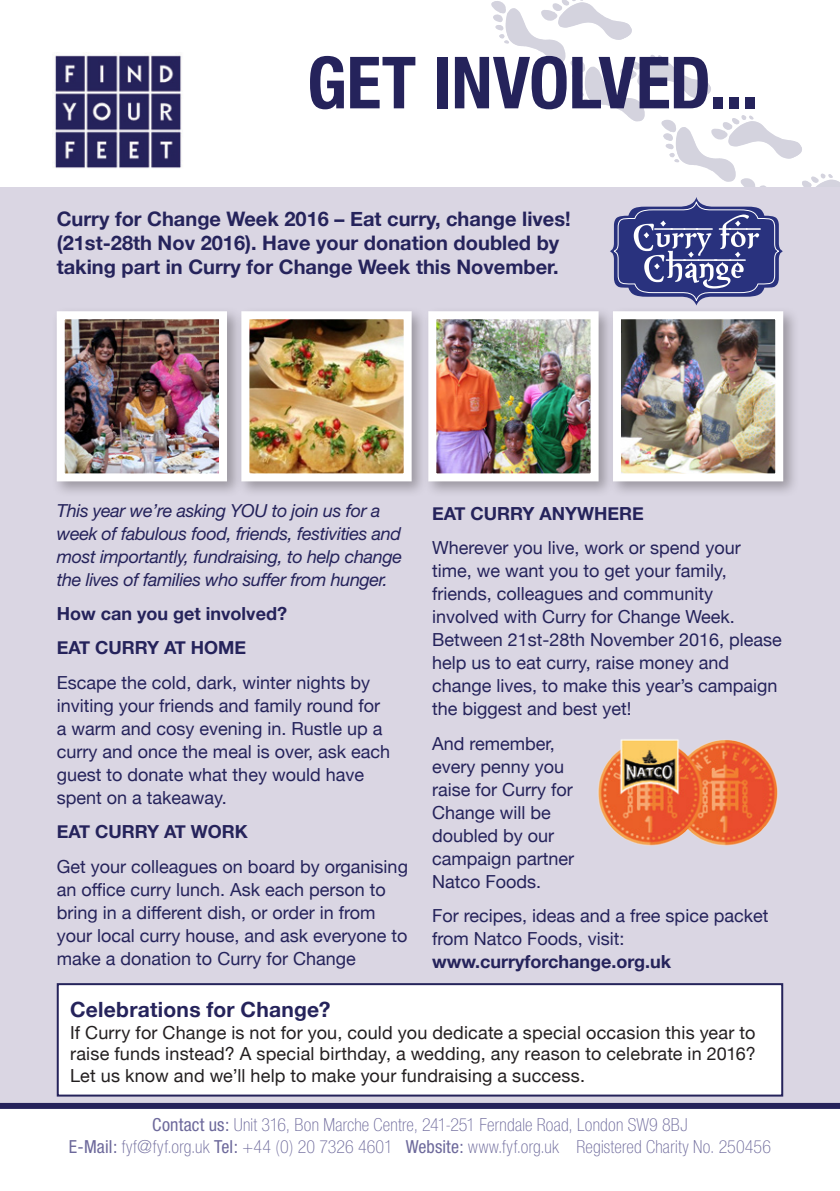
<style>
.page{position:relative;width:840px;height:1191px;background:#fff}
.page>*{position:absolute;margin:0;border:0;box-sizing:border-box;transform-origin:0 0}
.t1{font:700 condensed 72px "Helvetica Neue";letter-spacing:-.005em;color:#25235b}
.t2{font:700 21px "Helvetica Neue";letter-spacing:.01em;color:#25235b}
.t3{font:700 20px/24px "Helvetica Neue";color:#25235b}
.t4{font:18px/23px "Helvetica Neue";color:#25235b}
.t5{font:18px/21.6px "Helvetica Neue";letter-spacing:.01em;color:#231f20;text-align:justify}
.t6{font:100 condensed 18px/22px "Helvetica Neue";letter-spacing:.015em;color:#6d699b;text-align:center}
.t7{font:italic 18px/23px "Helvetica Neue";letter-spacing:-.02em;color:#25235b}
.t8{font:700 18px/34.4px "Helvetica Neue";color:#25235b}
.s1{font-weight:400}
</style>
<div class="page">
<div style="left:0;top:187px;width:839px;height:919px;background:#dad6e3"></div>
<img style="left:54px;top:53px;width:128px;height:115px">
<div style="left:0;top:1103px;width:839px;height:6px;background:#25235b"></div>
<div style="left:58px;top:984px;width:723px;height:111px;background:#fff"></div>
<div style="left:57px;top:983px;width:725px;height:113px;border:2px solid #25235b"></div>
<svg style="left:491px;top:0;width:348px;height:305px"></svg>
<img style="left:598px;top:739px;width:180px;height:107px">
<div style="left:51px;top:306px;width:193px;height:192px;background:#231f20;opacity:.35"></div>
<img style="left:66px;top:320px;width:152px;height:152px">
<div style="left:57px;top:311px;width:170px;height:170px;border:8px solid #fff"></div>
<div style="left:236px;top:306px;width:192px;height:192px;background:#231f20;opacity:.35"></div>
<img style="left:250px;top:320px;width:152px;height:152px">
<div style="left:241px;top:311px;width:170px;height:170px;border:8px solid #fff"></div>
<div style="left:607px;top:306px;width:192px;height:192px;background:#231f20;opacity:.35"></div>
<img style="left:621px;top:320px;width:152px;height:152px">
<div style="left:612px;top:311px;width:170px;height:170px;border:8px solid #fff"></div>
<div style="left:423px;top:306px;width:192px;height:192px;background:#231f20;opacity:.35"></div>
<img style="left:437px;top:320px;width:152px;height:152px">
<div style="left:428px;top:311px;width:170px;height:170px;border:8px solid #fff"></div>
<h1 class="t1" style="left:307px;top:39px;width:453px">GET INVOLVED...</h1>
<p class="t3" style="left:57px;top:208px;width:515px">Curry for Change Week 2016 – Eat curry, change lives! (21st-28th Nov 2016). Have your donation doubled by taking part in Curry for Change Week this November.</p>
<p class="t7" style="left:57px;top:498px;width:346px">This year we’re asking YOU to join us for a week of fabulous food, friends, festivities and most importantly, fundraising, to help change the lives of families who suffer from hunger.</p>
<p class="t8" style="left:57px;top:597px;width:232px">How can you get involved?<br>EAT CURRY AT HOME</p>
<p class="t4" style="left:57px;top:672px;width:335px">Escape the cold, dark, winter nights by inviting your friends and family round for a warm and cosy evening in. Rustle up a curry and once the meal is over, ask each guest to donate what they would have spent on a takeaway.</p>
<p class="t8" style="left:57px;top:815px;width:193px">EAT CURRY AT WORK</p>
<p class="t4" style="left:57px;top:855px;width:352px">Get your colleagues on board by organising an office curry lunch. Ask each person to bring in a different dish, or order in from your local curry house, and ask everyone to make a donation to Curry for Change</p>
<p class="t8" style="left:432px;top:497px;width:213px">EAT CURRY ANYWHERE</p>
<p class="t4" style="left:432px;top:537px;width:351px">Wherever you live, work or spend your time, we want you to get your family, friends, colleagues and community involved with Curry for Change Week.<br>Between 21st-28th November 2016, please help us to eat curry, raise money and change lives, to make this year’s campaign the biggest and best yet!</p>
<p class="t4" style="left:432px;top:733px;width:144px">And remember, every penny you raise for Curry for<br>Change will be doubled by our campaign partner<br>Natco Foods.</p>
<p class="t4" style="left:432px;top:905px;width:338px">For recipes, ideas and a free spice packet from Natco Foods, visit:</p>
<p class="t8" style="left:432px;top:945px;width:240px">www.curryforchange.org.uk</p>
<p class="t2" style="left:70px;top:993px;width:262px">Celebrations for Change?</p>
<p class="t5" style="left:70px;top:1022px;width:686px">If Curry for Change is not for you, could you dedicate a special occasion this year to raise funds instead? A special birthday, a wedding, any reason to celebrate in 2016?<br>Let us know and we’ll help to make your fundraising a success.</p>
<p class="t6" style="left:69px;top:1113px;width:703px"><span class="s1">Contact us:</span> Unit 316, Bon Marche Centre, 241-251 Ferndale Road, London SW9 8BJ<br><span class="s1">E-Mail:</span> fyf@fyf.org.uk <span class="s1">Tel:</span> +44 (0) 20 7326 4601 <span class="s1">Website:</span> www.fyf.org.uk Registered Charity No. 250456</p>
</div>
